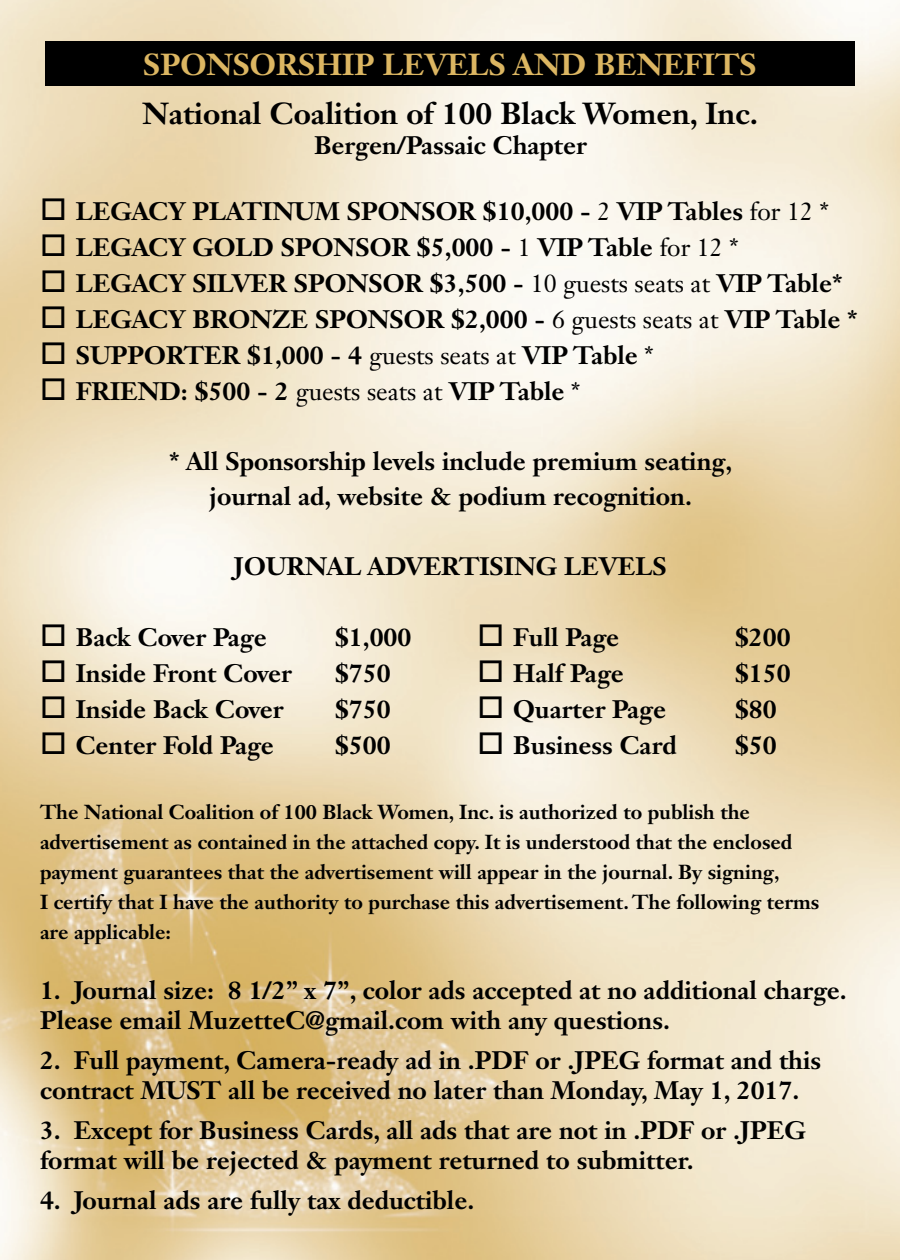
<style>
.page{position:relative;width:900px;height:1260px;background:#fff}
.page>*{position:absolute;margin:0;border:0;box-sizing:border-box;transform-origin:0 0}
.t1{font:700 30px "Janson Text LT Std";color:#000}
.t2{font:700 30px "Janson Text LT Std";color:#dcb662}
.t3{font:700 25px/30px "Janson Text LT Std";color:#000}
.t4{font:700 20px "Janson Text LT Std";color:#000}
.s1{font-weight:400}
</style>
<div class="page">
<img style="left:0;top:0;width:900px;height:1260px">
<div style="left:45px;top:42px;width:810px;height:45px;background:#000"></div>
<p class="t2" style="left:143px;top:46px;width:615px">SPONSORSHIP LEVELS AND BENEFITS</p>
<p class="t1" style="left:143px;top:94px;width:617px">National Coalition of 100 Black Women, Inc.</p>
<p class="t3" style="left:314px;top:130px;width:274px">Bergen/Passaic Chapter</p>
<p class="t3" style="left:40px;top:196px;width:791px">□ LEGACY PLATINUM SPONSOR $10,000 - <span class="s1">2</span> VIP Tables <span class="s1">for 12 *</span></p>
<p class="t3" style="left:40px;top:232px;width:701px">□ LEGACY GOLD SPONSOR $5,000 - <span class="s1">1</span> VIP Table <span class="s1">for 12 *</span></p>
<p class="t3" style="left:40px;top:268px;width:804px">□ LEGACY SILVER SPONSOR $3,500 - <span class="s1">10 guests seats at</span> VIP Table*</p>
<p class="t3" style="left:40px;top:304px;width:819px">□ LEGACY BRONZE SPONSOR $2,000 - <span class="s1">6 guests seats at</span> VIP Table *</p>
<p class="t3" style="left:40px;top:340px;width:615px">□ SUPPORTER $1,000 - 4 <span class="s1">guests seats at</span> VIP Table <span class="s1">*</span></p>
<p class="t3" style="left:40px;top:376px;width:542px">□ FRIEND: $500 - 2 <span class="s1">guests seats at</span> VIP Table <span class="s1">*</span></p>
<p class="t3" style="left:169px;top:446px;width:565px">* All Sponsorship levels include premium seating,</p>
<p class="t3" style="left:210px;top:481px;width:484px">journal ad, website &amp; podium recognition.</p>
<p class="t3" style="left:234px;top:551px;width:435px">JOURNAL ADVERTISING LEVELS</p>
<p class="t3" style="left:40px;top:622px;width:228px">□ Back Cover Page</p>
<p class="t3" style="left:335px;top:622px;width:78px">$1,000</p>
<p class="t3" style="left:478px;top:622px;width:143px">□ Full Page</p>
<p class="t3" style="left:735px;top:622px;width:57px">$200</p>
<p class="t3" style="left:40px;top:658px;width:253px">□ Inside Front Cover</p>
<p class="t3" style="left:335px;top:658px;width:57px">$750</p>
<p class="t3" style="left:478px;top:658px;width:148px">□ Half Page</p>
<p class="t3" style="left:735px;top:658px;width:57px">$150</p>
<p class="t3" style="left:40px;top:694px;width:245px">□ Inside Back Cover</p>
<p class="t3" style="left:335px;top:694px;width:57px">$750</p>
<p class="t3" style="left:478px;top:694px;width:190px">□ Quarter Page</p>
<p class="t3" style="left:735px;top:694px;width:43px">$80</p>
<p class="t3" style="left:40px;top:730px;width:235px">□ Center Fold Page</p>
<p class="t3" style="left:335px;top:730px;width:57px">$500</p>
<p class="t3" style="left:478px;top:730px;width:201px">□ Business Card</p>
<p class="t3" style="left:735px;top:730px;width:43px">$50</p>
<p class="t4" style="left:40px;top:799px;width:712px">The National Coalition of 100 Black Women, Inc. is authorized to publish the</p>
<p class="t4" style="left:40px;top:829px;width:754px">advertisement as contained in the attached copy. It is understood that the enclosed</p>
<p class="t4" style="left:40px;top:859px;width:741px">payment guarantees that the advertisement will appear in the journal. By signing,</p>
<p class="t4" style="left:40px;top:889px;width:781px">I certify that I have the authority to purchase this advertisement. The following terms</p>
<p class="t4" style="left:40px;top:919px;width:133px">are applicable:</p>
<p class="t3" style="left:40px;top:975px;width:808px">1. Journal size: 8 1/2” x 7”, color ads accepted at no additional charge.<br>Please email MuzetteC@gmail.com with any questions.</p>
<p class="t3" style="left:40px;top:1045px;width:783px">2. Full payment, Camera-ready ad in .PDF or .JPEG format and this contract MUST all be received no later than Monday, May 1, 2017.</p>
<p class="t3" style="left:40px;top:1115px;width:767px">3. Except for Business Cards, all ads that are not in .PDF or .JPEG format will be rejected &amp; payment returned to submitter.</p>
<p class="t3" style="left:40px;top:1185px;width:436px">4. Journal ads are fully tax deductible.</p>
</div>
